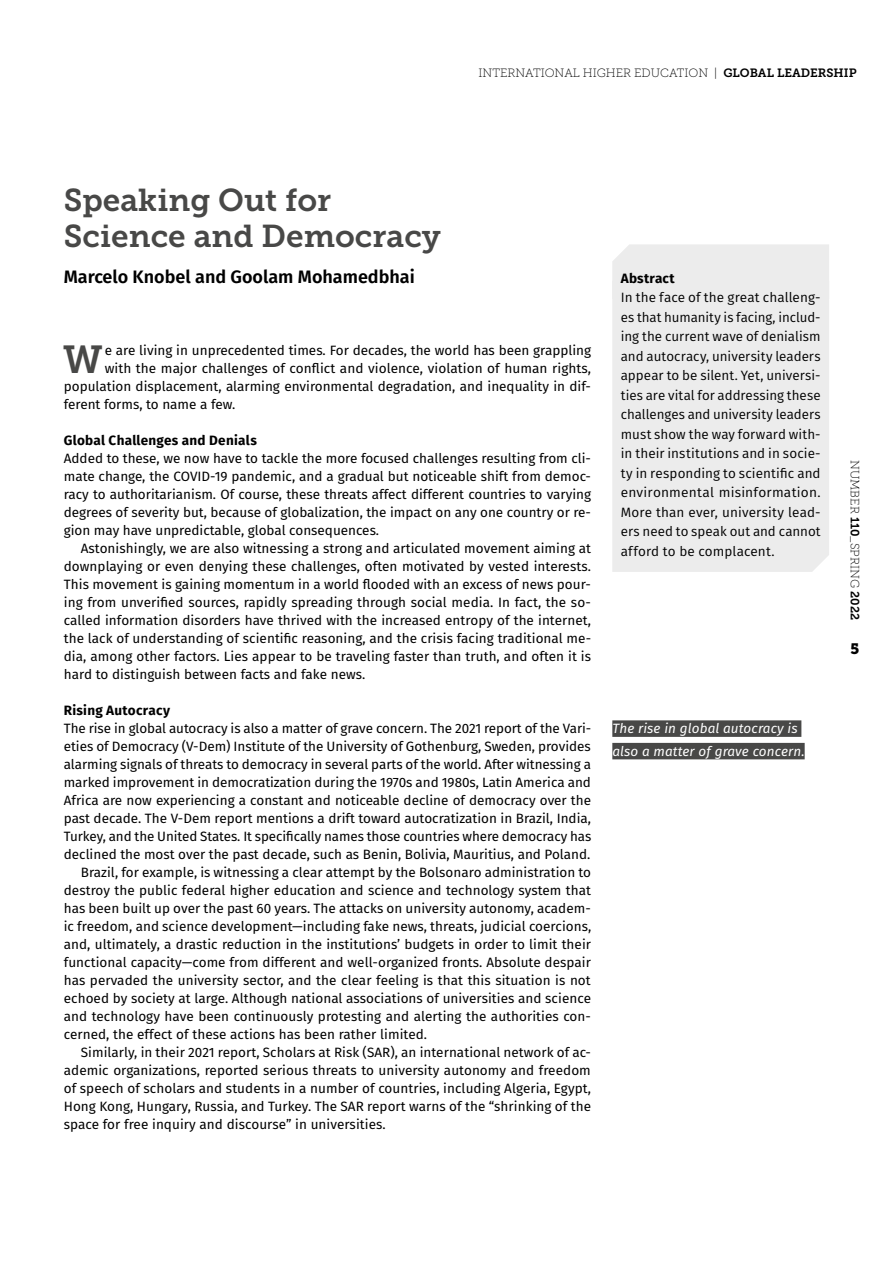
<style>
.page{position:relative;width:893px;height:1263px;background:#fff}
.page>*{position:absolute;margin:0;border:0;box-sizing:border-box;transform-origin:0 0}
.t1{font:38.85px "Museo Slab 700";color:#484847}
.t2{font:31.5px/36px "Museo Slab 700";color:#484847}
.t3{font:600 18px "Fira Sans";color:#000}
.t4{font:15px "Museo Slab 900";color:#000}
.t5{font:13.5px/18px "Fira Sans";color:#000;text-align:justify}
.t6{font:13.5px/19.5px "Fira Sans";letter-spacing:.005em;color:#000;text-align:justify}
.t7{font:italic 13.5px/22.5px "Fira Sans";letter-spacing:.01em;color:#fff}
.t8{font:700 13.5px "Fira Sans";letter-spacing:.02em;color:#000}
.t9{font:12px "Museo Slab 100";color:#000}
.s1{font-family:"Museo Slab 700"}
</style>
<div class="page">
<div style="left:612px;top:244px;width:217px;height:37px;background:#ececec"></div>
<div style="left:612px;top:281px;width:217px;height:291px;background:#ececec"></div>
<div style="left:612px;top:720px;width:189px;height:17px;background:#484847"></div>
<div style="left:612px;top:743px;width:193px;height:16px;background:#484847"></div>
<p class="t9" style="left:478px;top:66px;width:380px">INTERNATIONAL HIG HER EDUCATION | <span class="s1">GLOBAL LEADERSHIP</span></p>
<h2 class="t2" style="left:64px;top:182px;width:379px">Speaking Out for<br>Science and Democracy</h2>
<h3 class="t3" style="left:64px;top:262px;width:353px">Marcelo Knobel and Goolam Mohamedbhai</h3>
<h1 class="t1" style="left:63px;top:338px;width:41px">W</h1>
<p class="t5" style="left:105px;top:341px;width:488px">e are living in unprecedented times. For decades, the world has been grappling</p>
<p class="t5" style="left:105px;top:359px;width:488px">with the major challenges of conflict and violence, violation of human rights,</p>
<p class="t5" style="left:64px;top:377px;width:529px">population displacement, alarming environmental degradation, and inequality in dif-</p>
<p class="t5" style="left:64px;top:395px;width:173px">ferent forms, to name a few.</p>
<p class="t8" style="left:64px;top:429px;width:195px">Global Challenges and Denials</p>
<p class="t5" style="left:64px;top:449px;width:529px">Added to these, we now have to tackle the more focused challenges resulting from cli&shy;mate change, the COVID-19 pandemic, and a gradual but noticeable shift from democ&shy;racy to authoritarianism. Of course, these threats affect different countries to varying degrees of severity but, because of globalization, the impact on any one country or re&shy;gion may have unpredictable, global consequences.</p>
<p class="t5" style="left:64px;top:539px;width:529px;text-indent:17px">Astonishingly, we are also witnessing a strong and articulated movement aiming at downplaying or even denying these challenges, often motivated by vested interests.<br>This movement is gaining momentum in a world flooded with an excess of news pour&shy;ing from unverified sources, rapidly spreading through social media. In fact, the so&shy;called information disorders have thrived with the increased entropy of the internet, the lack of understanding of scientific reasoning, and the crisis facing traditional me&shy;dia, among other factors. Lies appear to be traveling faster than truth, and often it is hard to distinguish between facts and fake news.</p>
<p class="t8" style="left:64px;top:699px;width:108px">Rising Autocracy</p>
<p class="t5" style="left:64px;top:719px;width:529px">The rise in global autocracy is also a matter of grave concern. The 2021 report of the Vari-</p>
<p class="t5" style="left:64px;top:737px;width:529px">eties of Democracy (V-Dem) Institute of the University of Gothenburg, Sweden, provides</p>
<p class="t5" style="left:64px;top:755px;width:529px">alarming signals of threats to democracy in several parts of the world. After witnessing a</p>
<p class="t5" style="left:64px;top:773px;width:529px">marked improvement in democratization during the 1970s and 1980s, Latin America and</p>
<p class="t5" style="left:64px;top:791px;width:529px">Africa are now experiencing a constant and noticeable decline of democracy over the</p>
<p class="t5" style="left:64px;top:809px;width:529px">past decade. The V-Dem report mentions a drift toward autocratization in Brazil, India,</p>
<p class="t5" style="left:64px;top:827px;width:529px">Turkey, and the United States. It specifically names those countries where democracy has</p>
<p class="t5" style="left:64px;top:845px;width:528px">declined the most over the past decade, such as Benin, Bolivia, Mauritius, and Poland.</p>
<p class="t5" style="left:81px;top:863px;width:512px">Brazil, for example, is witnessing a clear attempt by the Bolsonaro administration to</p>
<p class="t5" style="left:64px;top:881px;width:529px">destroy the public federal higher education and science and technology system that</p>
<p class="t5" style="left:64px;top:899px;width:529px">has been built up over the past 60 years. The attacks on university autonomy, academ-</p>
<p class="t5" style="left:64px;top:917px;width:529px">ic freedom, and science development—including fake news, threats, judicial coercions,</p>
<p class="t5" style="left:64px;top:935px;width:529px">and, ultimately, a drastic reduction in the institutions’ budgets in order to limit their</p>
<p class="t5" style="left:64px;top:953px;width:529px">functional capacity—come from different and well-organized fronts. Absolute despair</p>
<p class="t5" style="left:64px;top:971px;width:528px">has pervaded the university sector, and the clear feeling is that this situation is not</p>
<p class="t5" style="left:64px;top:989px;width:529px">echoed by society at large. Although national associations of universities and science</p>
<p class="t5" style="left:64px;top:1007px;width:529px">and technology have been continuously protesting and alerting the authorities con-</p>
<p class="t5" style="left:64px;top:1025px;width:365px">cerned, the effect of these actions has been rather limited.</p>
<p class="t5" style="left:81px;top:1043px;width:512px">Similarly, in their 2021 report, Scholars at Risk (SAR), an international network of ac-</p>
<p class="t5" style="left:64px;top:1061px;width:529px">ademic organizations, reported serious threats to university autonomy and freedom</p>
<p class="t5" style="left:64px;top:1079px;width:529px">of speech of scholars and students in a number of countries, including Algeria, Egypt,</p>
<p class="t5" style="left:64px;top:1097px;width:529px">Hong Kong, Hungary, Russia, and Turkey. The SAR report warns of the “shrinking of the</p>
<p class="t5" style="left:64px;top:1115px;width:323px">space for free inquiry and discourse” in universities.</p>
<p class="t8" style="left:621px;top:266px;width:55px">Abstract</p>
<p class="t6" style="left:621px;top:287px;width:201px">In the face of the great challeng&shy;es that humanity is facing, includ&shy;ing the current wave of denialism and autocracy, university leaders appear to be silent. Yet, universi&shy;ties are vital for addressing these challenges and university leaders must show the way forward with&shy;in their institutions and in socie&shy;ty in responding to scientific and environmental misinformation.<br>More than ever, university lead&shy;ers need to speak out and cannot afford to be complacent.</p>
<p class="t7" style="left:612px;top:717px;width:194px">The rise in global autocracy is also a matter of grave concern.</p>
<p class="t9" style="left:861px;top:460px;width:161px;rotate:90deg">NUMBER <span class="s1">110</span>_Spring <span class="s1">2022</span></p>
<p class="t4" style="left:850px;top:640px;width:10px">5</p>
</div>
